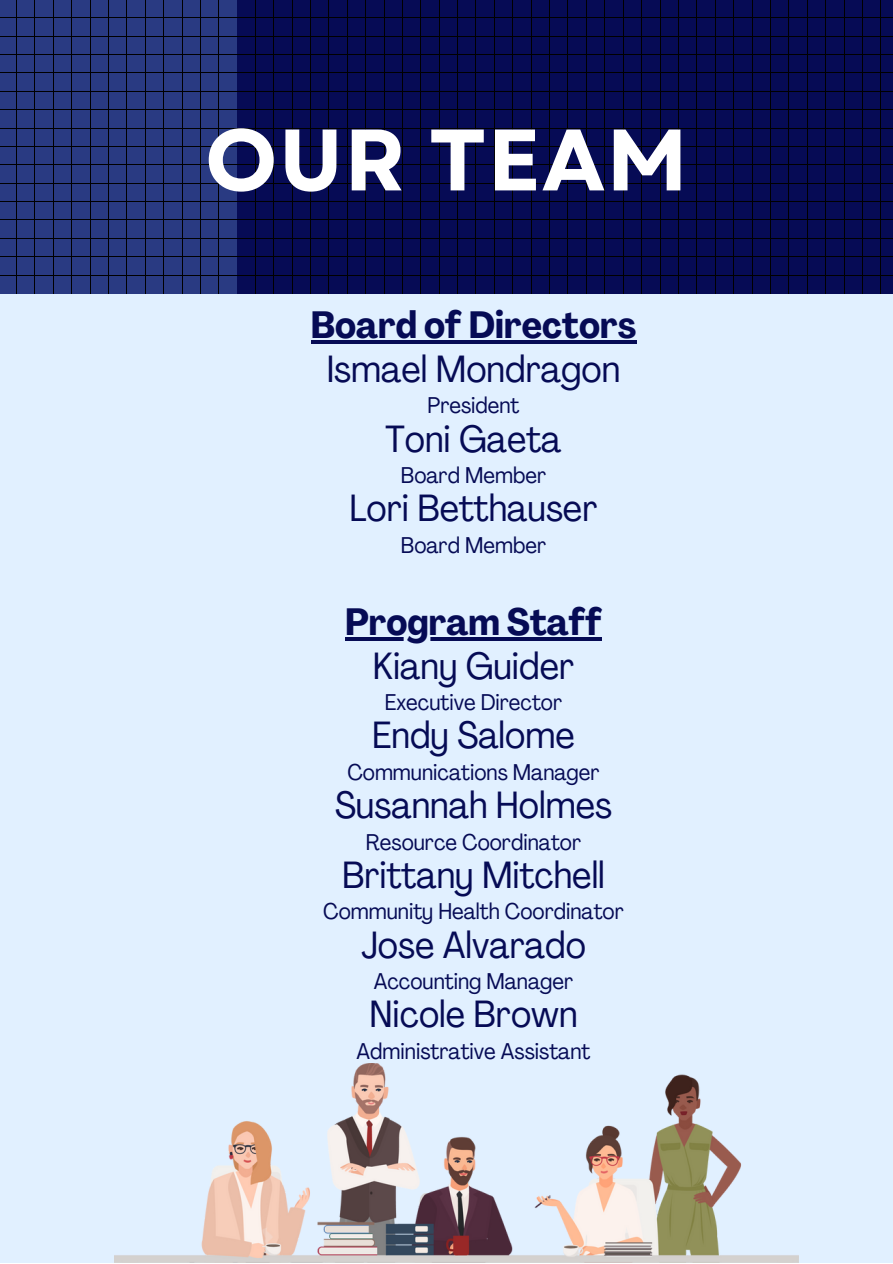
<style>
.page{position:relative;width:893px;height:1264px;background:#fff}
.page>*{position:absolute;margin:0;border:0;box-sizing:border-box;transform-origin:0 0}
.t1{font:700 86.85px "Garet";letter-spacing:.015em;color:#fff}
.t2{font:condensed 37.5px "Agrandir";color:#060b55}
.t3{font:700 condensed 37.5px "Agrandir";color:#060b55}
.t4{font:condensed 22.5px "Agrandir";color:#060b55}
</style>
<div class="page">
<div style="left:0;top:0;width:892px;height:1262px;background:#e1f0ff"></div>
<div style="left:568px;top:0;width:324px;height:293px;background:#060b55"></div>
<hr style="left:586px;top:0;width:1px;height:293px;background:#000">
<hr style="left:604px;top:0;width:1px;height:293px;background:#000">
<hr style="left:623px;top:0;width:1px;height:293px;background:#000">
<hr style="left:641px;top:0;width:1px;height:293px;background:#000">
<hr style="left:660px;top:0;width:1px;height:293px;background:#000">
<hr style="left:678px;top:0;width:1px;height:293px;background:#000">
<hr style="left:696px;top:0;width:1px;height:293px;background:#000">
<hr style="left:715px;top:0;width:1px;height:293px;background:#000">
<hr style="left:733px;top:0;width:1px;height:293px;background:#000">
<hr style="left:751px;top:0;width:1px;height:293px;background:#000">
<hr style="left:770px;top:0;width:1px;height:293px;background:#000">
<hr style="left:788px;top:0;width:1px;height:293px;background:#000">
<hr style="left:807px;top:0;width:1px;height:293px;background:#000">
<hr style="left:825px;top:0;width:1px;height:293px;background:#000">
<hr style="left:843px;top:0;width:1px;height:293px;background:#000">
<hr style="left:862px;top:0;width:1px;height:293px;background:#000">
<hr style="left:880px;top:0;width:1px;height:293px;background:#000">
<hr style="left:568px;top:18px;width:324px;height:1px;background:#000">
<hr style="left:568px;top:36px;width:324px;height:1px;background:#000">
<hr style="left:568px;top:54px;width:324px;height:1px;background:#000">
<hr style="left:568px;top:73px;width:324px;height:1px;background:#000">
<hr style="left:568px;top:91px;width:324px;height:1px;background:#000">
<hr style="left:568px;top:109px;width:324px;height:1px;background:#000">
<hr style="left:568px;top:128px;width:324px;height:1px;background:#000">
<hr style="left:568px;top:146px;width:324px;height:1px;background:#000">
<hr style="left:568px;top:165px;width:324px;height:1px;background:#000">
<hr style="left:568px;top:183px;width:324px;height:1px;background:#000">
<hr style="left:568px;top:201px;width:324px;height:1px;background:#000">
<hr style="left:568px;top:220px;width:324px;height:1px;background:#000">
<hr style="left:568px;top:238px;width:324px;height:1px;background:#000">
<hr style="left:568px;top:256px;width:324px;height:1px;background:#000">
<hr style="left:568px;top:275px;width:324px;height:1px;background:#000">
<div style="left:218px;top:0;width:368px;height:293px;background:#060b55"></div>
<hr style="left:237px;top:0;width:1px;height:293px;background:#000">
<hr style="left:255px;top:0;width:1px;height:293px;background:#000">
<hr style="left:273px;top:0;width:1px;height:293px;background:#000">
<hr style="left:292px;top:0;width:1px;height:293px;background:#000">
<hr style="left:310px;top:0;width:1px;height:293px;background:#000">
<hr style="left:328px;top:0;width:1px;height:293px;background:#000">
<hr style="left:347px;top:0;width:1px;height:293px;background:#000">
<hr style="left:365px;top:0;width:1px;height:293px;background:#000">
<hr style="left:384px;top:0;width:1px;height:293px;background:#000">
<hr style="left:402px;top:0;width:1px;height:293px;background:#000">
<hr style="left:420px;top:0;width:1px;height:293px;background:#000">
<hr style="left:439px;top:0;width:1px;height:293px;background:#000">
<hr style="left:457px;top:0;width:1px;height:293px;background:#000">
<hr style="left:475px;top:0;width:1px;height:293px;background:#000">
<hr style="left:494px;top:0;width:1px;height:293px;background:#000">
<hr style="left:512px;top:0;width:1px;height:293px;background:#000">
<hr style="left:531px;top:0;width:1px;height:293px;background:#000">
<hr style="left:549px;top:0;width:1px;height:293px;background:#000">
<hr style="left:567px;top:0;width:1px;height:293px;background:#000">
<hr style="left:218px;top:18px;width:368px;height:1px;background:#000">
<hr style="left:218px;top:36px;width:368px;height:1px;background:#000">
<hr style="left:218px;top:54px;width:368px;height:1px;background:#000">
<hr style="left:218px;top:73px;width:368px;height:1px;background:#000">
<hr style="left:218px;top:91px;width:368px;height:1px;background:#000">
<hr style="left:218px;top:109px;width:368px;height:1px;background:#000">
<hr style="left:218px;top:128px;width:368px;height:1px;background:#000">
<hr style="left:218px;top:146px;width:368px;height:1px;background:#000">
<hr style="left:218px;top:165px;width:368px;height:1px;background:#000">
<hr style="left:218px;top:183px;width:368px;height:1px;background:#000">
<hr style="left:218px;top:201px;width:368px;height:1px;background:#000">
<hr style="left:218px;top:220px;width:368px;height:1px;background:#000">
<hr style="left:218px;top:238px;width:368px;height:1px;background:#000">
<hr style="left:218px;top:256px;width:368px;height:1px;background:#000">
<hr style="left:218px;top:275px;width:368px;height:1px;background:#000">
<div style="left:0;top:0;width:237px;height:293px;background:#293a82"></div>
<hr style="left:16px;top:0;width:1px;height:293px;background:#000">
<hr style="left:35px;top:0;width:1px;height:293px;background:#000">
<hr style="left:53px;top:0;width:1px;height:293px;background:#000">
<hr style="left:71px;top:0;width:1px;height:293px;background:#000">
<hr style="left:90px;top:0;width:1px;height:293px;background:#000">
<hr style="left:108px;top:0;width:1px;height:293px;background:#000">
<hr style="left:127px;top:0;width:1px;height:293px;background:#000">
<hr style="left:145px;top:0;width:1px;height:293px;background:#000">
<hr style="left:163px;top:0;width:1px;height:293px;background:#000">
<hr style="left:182px;top:0;width:1px;height:293px;background:#000">
<hr style="left:200px;top:0;width:1px;height:293px;background:#000">
<hr style="left:218px;top:0;width:1px;height:293px;background:#000">
<hr style="left:0;top:18px;width:237px;height:1px;background:#000">
<hr style="left:0;top:36px;width:237px;height:1px;background:#000">
<hr style="left:0;top:54px;width:237px;height:1px;background:#000">
<hr style="left:0;top:73px;width:237px;height:1px;background:#000">
<hr style="left:0;top:91px;width:237px;height:1px;background:#000">
<hr style="left:0;top:109px;width:237px;height:1px;background:#000">
<hr style="left:0;top:128px;width:237px;height:1px;background:#000">
<hr style="left:0;top:146px;width:237px;height:1px;background:#000">
<hr style="left:0;top:165px;width:237px;height:1px;background:#000">
<hr style="left:0;top:183px;width:237px;height:1px;background:#000">
<hr style="left:0;top:201px;width:237px;height:1px;background:#000">
<hr style="left:0;top:220px;width:237px;height:1px;background:#000">
<hr style="left:0;top:238px;width:237px;height:1px;background:#000">
<hr style="left:0;top:256px;width:237px;height:1px;background:#000">
<hr style="left:0;top:275px;width:237px;height:1px;background:#000">
<img style="left:115px;top:1063px;width:683px;height:199px">
<hr style="left:311px;top:340px;width:325px;height:3px;background:#060b55">
<hr style="left:345px;top:637px;width:257px;height:3px;background:#060b55">
<h1 class="t1" style="left:205px;top:97px;width:484px">OUR TEAM</h1>
<h2 class="t3" style="left:311px;top:310px;width:327px">Board of Directors</h2>
<h2 class="t2" style="left:327px;top:353px;width:295px">Ismael Mondragon</h2>
<p class="t4" style="left:427px;top:396px;width:93px">President</p>
<h2 class="t2" style="left:385px;top:423px;width:177px">Toni Gaeta</h2>
<p class="t4" style="left:401px;top:466px;width:147px">Board Member</p>
<h2 class="t2" style="left:349px;top:493px;width:249px">Lori Betthauser</h2>
<p class="t4" style="left:401px;top:536px;width:147px">Board Member</p>
<h2 class="t3" style="left:345px;top:606px;width:258px">Program Staff</h2>
<h2 class="t2" style="left:373px;top:650px;width:203px">Kiany Guider</h2>
<p class="t4" style="left:385px;top:693px;width:179px">Executive Director</p>
<h2 class="t2" style="left:372px;top:720px;width:204px">Endy Salome</h2>
<p class="t4" style="left:347px;top:763px;width:254px">Communications Manager</p>
<h2 class="t2" style="left:335px;top:790px;width:278px">Susannah Holmes</h2>
<p class="t4" style="left:366px;top:832px;width:217px">Resource Coordinator</p>
<h2 class="t2" style="left:342px;top:859px;width:264px">Brittany Mitchell</h2>
<p class="t4" style="left:323px;top:902px;width:302px">Community Health Coordinator</p>
<h2 class="t2" style="left:361px;top:929px;width:226px">Jose Alvarado</h2>
<p class="t4" style="left:374px;top:972px;width:201px">Accounting Manager</p>
<h2 class="t2" style="left:369px;top:999px;width:209px">Nicole Brown</h2>
<p class="t4" style="left:356px;top:1041px;width:235px">Administrative Assistant</p>
</div>
